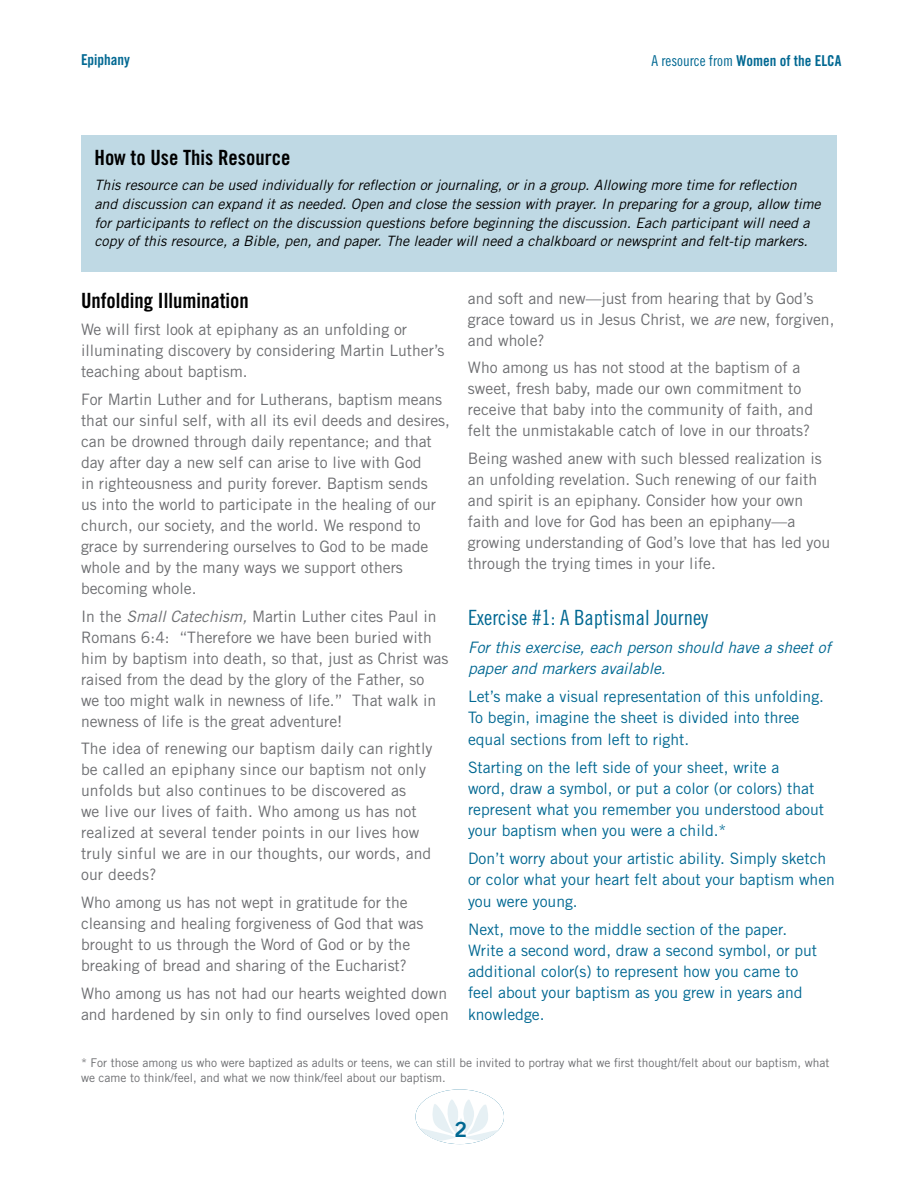
<style>
.page{position:relative;width:918px;height:1188px;background:#fff}
.page>*{position:absolute;margin:0;border:0;box-sizing:border-box;transform-origin:0 0}
.t1{font:21px "Trade Gothic Bold Cond Twenty";color:#000}
.t2{font:21px "Trade Gothic Cond Eighteen";color:#006892}
.t3{font:21px "Trade Gothic Bold Two";color:#006892}
.t4{font:15.75px/21px "Trade Gothic";color:#6d6e71}
.t5{font:15.75px/21.3px "Trade Gothic";color:#006892}
.t6{font:italic 15.75px/21.3px "Trade Gothic";color:#006892}
.t7{font:15px "Trade Gothic Bold Cond Twenty";color:#006892}
.t8{font:italic 14.25px/18.8px "Trade Gothic";color:#000}
.t9{font:12px/14.4px "Trade Gothic";color:#6d6e71}
.s1{font-family:"Trade Gothic Cond Eighteen"}
.s2{font-style:italic}
</style>
<div class="page">
<svg style="left:416px;top:1089px;width:88px;height:55px"></svg>
<div style="left:81px;top:135px;width:756px;height:136px;background:#bfd9e4"></div>
<p class="t7" style="left:81px;top:51px;width:51px">Epiphany</p>
<p class="t7" style="left:651px;top:51px;width:191px"><span class="s1">A resource from</span> Women of the ELCA</p>
<h1 class="t1" style="left:94px;top:144px;width:197px">How to Use This Resource</h1>
<p class="t8" style="left:94px;top:175px;width:728px">This resource can be used individually for reflection or journaling, or in a group. Allowing more time for reflection and discussion can expand it as needed. Open and close the session with prayer. In preparing for a group, allow time for participants to reflect on the discussion questions before beginning the discussion. Each participant will need a copy of this resource, a Bible, pen, and paper. The leader will need a chalkboard or newsprint and felt-tip markers.</p>
<h1 class="t1" style="left:81px;top:287px;width:169px">Unfolding Illumination</h1>
<p class="t4" style="left:81px;top:319px;width:365px">We will first look at epiphany as an unfolding or illuminating discovery by considering Martin Luther’s teaching about baptism.</p>
<p class="t4" style="left:81px;top:389px;width:371px">For Martin Luther and for Lutherans, baptism means that our sinful self, with all its evil deeds and desires, can be drowned through daily repentance; and that day after day a new self can arise to live with God<br>in righteousness and purity forever. Baptism sends<br>us into the world to participate in the healing of our church, our society, and the world. We respond to grace by surrendering ourselves to God to be made whole and by the many ways we support others becoming whole.</p>
<p class="t4" style="left:81px;top:605px;width:369px">In the <span class="s2">Small Catechism,</span> Martin Luther cites Paul in Romans 6:4: “Therefore we have been buried with him by baptism into death, so that, just as Christ was raised from the dead by the glory of the Father, so<br>we too might walk in newness of life.” That walk in newness of life is the great adventure!</p>
<p class="t4" style="left:81px;top:738px;width:353px">The idea of renewing our baptism daily can rightly be called an epiphany since our baptism not only unfolds but also continues to be discovered as<br>we live our lives of faith. Who among us has not realized at several tender points in our lives how truly sinful we are in our thoughts, our words, and our deeds?</p>
<p class="t4" style="left:81px;top:892px;width:344px">Who among us has not wept in gratitude for the cleansing and healing forgiveness of God that was brought to us through the Word of God or by the breaking of bread and sharing of the Eucharist?</p>
<p class="t4" style="left:81px;top:983px;width:369px">Who among us has not had our hearts weighted down and hardened by sin only to find ourselves loved open</p>
<p class="t4" style="left:468px;top:287px;width:368px">and soft and new—just from hearing that by God’s grace toward us in Jesus Christ, we <span class="s2">are</span> new, forgiven, and whole?</p>
<p class="t4" style="left:468px;top:357px;width:347px">Who among us has not stood at the baptism of a sweet, fresh baby, made our own commitment to receive that baby into the community of faith, and felt the unmistakable catch of love in our throats?</p>
<p class="t4" style="left:468px;top:448px;width:364px">Being washed anew with such blessed realization is an unfolding revelation. Such renewing of our faith and spirit is an epiphany. Consider how your own faith and love for God has been an epiphany—a growing understanding of God’s love that has led you through the trying times in your life.</p>
<h1 class="t2" style="left:468px;top:605px;width:242px">Exercise #1: A Baptismal Journey</h1>
<p class="t6" style="left:468px;top:636px;width:365px">For this exercise, each person should have a sheet of paper and markers available.</p>
<p class="t5" style="left:468px;top:686px;width:358px">Let’s make a visual representation of this unfolding.<br>To begin, imagine the sheet is divided into three equal sections from left to right.</p>
<p class="t5" style="left:468px;top:756px;width:358px">Starting on the left side of your sheet, write a<br>word, draw a symbol, or put a color (or colors) that represent what you remember you understood about your baptism when you were a child.*</p>
<p class="t5" style="left:468px;top:848px;width:368px">Don’t worry about your artistic ability. Simply sketch or color what your heart felt about your baptism when you were young.</p>
<p class="t5" style="left:468px;top:918px;width:351px">Next, move to the middle section of the paper.<br>Write a second word, draw a second symbol, or put additional color(s) to represent how you came to feel about your baptism as you grew in years and knowledge.</p>
<p class="t9" style="left:81px;top:1056px;width:750px">* For those among us who were baptized as adults or teens, we can still be invited to portray what we first thought/felt about our baptism, what we came to think/feel, and what we now think/feel about our baptism.</p>
<h1 class="t3" style="left:455px;top:1116px;width:14px">2</h1>
</div>
